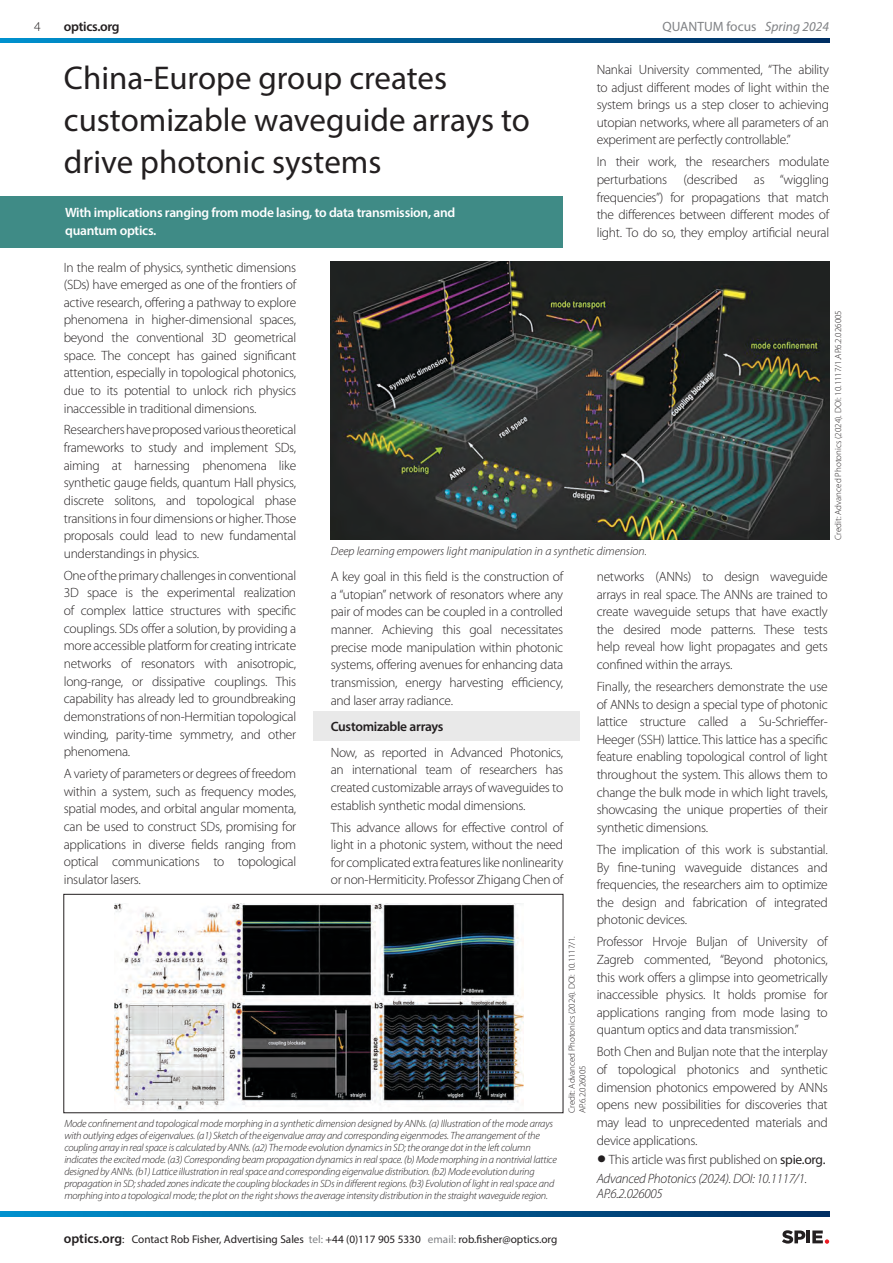
<style>
.page{position:relative;width:893px;height:1263px;background:#fff}
.page>*{position:absolute;margin:0;border:0;box-sizing:border-box;transform-origin:0 0}
.t1{font:33px/42px "Myriad Pro";color:#231f20}
.t2{font:300 13.5px/17.7px "Myriad Pro";letter-spacing:-.02em;color:#231f20;text-align:justify}
.t3{font:600 13.5px/17.7px "Myriad Pro";letter-spacing:-.02em;color:#fff}
.t4{font:italic 300 13.5px/15px "Myriad Pro";letter-spacing:-.02em;color:#231f20}
.t5{font:600 13.5px "Myriad Pro";letter-spacing:-.02em;color:#231f20}
.t6{font:13.5px "Myriad Pro";color:#808285}
.t7{font:italic 300 12px "Myriad Pro";color:#231f20}
.t8{font:11.25px "Myriad Pro";color:#231f20}
.t9{font:italic 300 10.5px/12px "Myriad Pro";letter-spacing:-.02em;color:#231f20}
.t10{font:300 9px/10.8px "Myriad Pro";letter-spacing:-.01em;color:#231f20}
.s1{font-style:italic}
.s2{font-size:39px}
.s3{font-weight:400}
.s4{font-weight:600;font-size:13.5px}
.s5{color:#808285}
</style>
<div class="page">
<svg style="left:0;top:1212px;width:829px;height:4px;background:#005d95"></svg>
<svg style="left:0;top:38px;width:829px;height:5px;background:#005d95"></svg>
<svg style="left:782px;top:1230px;width:47px;height:14px"></svg>
<div style="left:0;top:196px;width:563px;height:51px;background:#3f8b86"></div>
<img style="left:330px;top:261px;width:499px;height:278px">
<img style="left:114px;top:903px;width:410px;height:207px">
<div style="left:64px;top:894px;width:499px;height:219px;border:1px solid #231f20"></div>
<div style="left:313px;top:711px;width:266px;height:30px;background:#e9e9e9"></div>
<p class="t2" style="left:34px;top:18px;width:8px">4</p>
<p class="t5" style="left:64px;top:18px;width:57px">optics.org</p>
<p class="t6" style="left:663px;top:19px;width:168px">QUANTUM focus <span class="s1">Spring 2024</span></p>
<p class="t1" style="left:64px;top:56px;width:467px">China-Europe group creates customizable waveguide arrays to drive photonic systems</p>
<p class="t3" style="left:65px;top:204px;width:392px">With implications ranging from mode lasing, to data transmission, and quantum optics.</p>
<p class="t2" style="left:597px;top:60px;width:234px">Nankai University commented, “The ability to adjust different modes of light within the system brings us a step closer to achieving utopian networks, where all parameters of an experiment are perfectly controllable.”</p>
<p class="t2" style="left:597px;top:153px;width:234px">In their work, the researchers modulate perturbations (described as “wiggling frequencies”) for propagations that match the differences between different modes of light. To do so, they employ artificial neural</p>
<p class="t2" style="left:64px;top:258px;width:234px">In the realm of physics, synthetic dimensions (SDs) have emerged as one of the frontiers of active research, offering a pathway to explore phenomena in higher-dimensional spaces, beyond the conventional 3D geometrical space. The concept has gained significant attention, especially in topological photonics, due to its potential to unlock rich physics inaccessible in traditional dimensions.</p>
<p class="t2" style="left:64px;top:421px;width:234px">Researchers have proposed various theoretical frameworks to study and implement SDs, aiming at harnessing phenomena like synthetic gauge fields, quantum Hall physics, discrete solitons, and topological phase transitions in four dimensions or higher. Those proposals could lead to new fundamental understandings in physics.</p>
<p class="t2" style="left:64px;top:566px;width:234px">One of the primary challenges in conventional 3D space is the experimental realization of complex lattice structures with specific couplings. SDs offer a solution, by providing a more accessible platform for creating intricate networks of resonators with anisotropic, long-range, or dissipative couplings. This capability has already led to groundbreaking demonstrations of non-Hermitian topological winding, parity-time symmetry, and other phenomena.</p>
<p class="t2" style="left:64px;top:764px;width:234px">A variety of parameters or degrees of freedom within a system, such as frequency modes, spatial modes, and orbital angular momenta, can be used to construct SDs, promising for applications in diverse fields ranging from optical communications to topological insulator lasers.</p>
<p class="t10" style="left:833px;top:540px;width:231px;rotate:-90deg">Credit: Advanced Photonics (2024). DOI: 10.1117/1.AP.6.2.026005</p>
<p class="t7" style="left:331px;top:544px;width:318px">Deep learning empowers light manipulation in a synthetic dimension.</p>
<p class="t2" style="left:597px;top:567px;width:232px">networks (ANNs) to design waveguide arrays in real space. The ANNs are trained to create waveguide setups that have exactly the desired mode patterns. These tests help reveal how light propagates and gets confined within the arrays.</p>
<p class="t2" style="left:597px;top:677px;width:232px">Finally, the researchers demonstrate the use of ANNs to design a special type of photonic lattice structure called a Su-Schrieffer-Heeger (SSH) lattice. This lattice has a specific feature enabling topological control of light throughout the system. This allows them to change the bulk mode in which light travels, showcasing the unique properties of their synthetic dimensions.</p>
<p class="t2" style="left:597px;top:840px;width:232px">The implication of this work is substantial.<br>By fine-tuning waveguide distances and frequencies, the researchers aim to optimize the design and fabrication of integrated photonic devices.</p>
<p class="t2" style="left:597px;top:933px;width:232px">Professor Hrvoje Buljan of University of Zagreb commented, “Beyond photonics, this work offers a glimpse into geometrically inaccessible physics. It holds promise for applications ranging from mode lasing to quantum optics and data transmission.”</p>
<p class="t2" style="left:597px;top:1043px;width:232px">Both Chen and Buljan note that the interplay of topological photonics and synthetic dimension photonics empowered by ANNs opens new possibilities for discoveries that may lead to unprecedented materials and device applications.</p>
<p class="t2" style="left:597px;top:1150px;width:230px"><span class="s2">•</span> This article was first published on <span class="s3">spie.org.</span></p>
<p class="t4" style="left:597px;top:1171px;width:212px">Advanced Photonics (2024). DOI: 10.1117/1.<br>AP.6.2.026005</p>
<p class="t2" style="left:331px;top:568px;width:234px">A key goal in this field is the construction of a “utopian” network of resonators where any pair of modes can be coupled in a controlled manner. Achieving this goal necessitates precise mode manipulation within photonic systems, offering avenues for enhancing data transmission, energy harvesting efficiency, and laser array radiance.</p>
<p class="t5" style="left:331px;top:717px;width:114px">Customizable arrays</p>
<p class="t2" style="left:331px;top:743px;width:234px">Now, as reported in Advanced Photonics, an international team of researchers has created customizable arrays of waveguides to establish synthetic modal dimensions.</p>
<p class="t2" style="left:331px;top:818px;width:234px">This advance allows for effective control of light in a photonic system, without the need for complicated extra features like nonlinearity or non-Hermiticity. Professor Zhigang Chen of</p>
<p class="t10" style="left:566px;top:1113px;width:178px;rotate:-90deg">Credit: Advanced Photonics (2024). DOI: 10.1117/1.<br>AP.6.2.026005</p>
<p class="t9" style="left:64px;top:1117px;width:494px">Mode confinement and topological mode morphing in a synthetic dimension designed by ANNs. (a) Illustration of the mode arrays with outlying edges of eigenvalues. (a1) Sketch of the eigenvalue array and corresponding eigenmodes. The arrangement of the coupling array in real space is calculated by ANNs. (a2) The mode evolution dynamics in SD; the orange dot in the left column indicates the excited mode. (a3) Corresponding beam propagation dynamics in real space. (b) Mode morphing in a nontrivial lattice designed by ANNs. (b1) Lattice illustration in real space and corresponding eigenvalue distribution. (b2) Mode evolution during propagation in SD; shaded zones indicate the coupling blockades in SDs in different regions. (b3) Evolution of light in real space and morphing into a topological mode; the plot on the right shows the average intensity distribution in the straight waveguide region.</p>
<p class="t8" style="left:64px;top:1232px;width:495px"><span class="s4">optics.org</span>: Contact Rob Fisher, Advertising Sales <span class="s5">tel:</span> +44 (0)117 905 5330 <span class="s5">email:</span> rob.fisher@optics.org</p>
</div>
